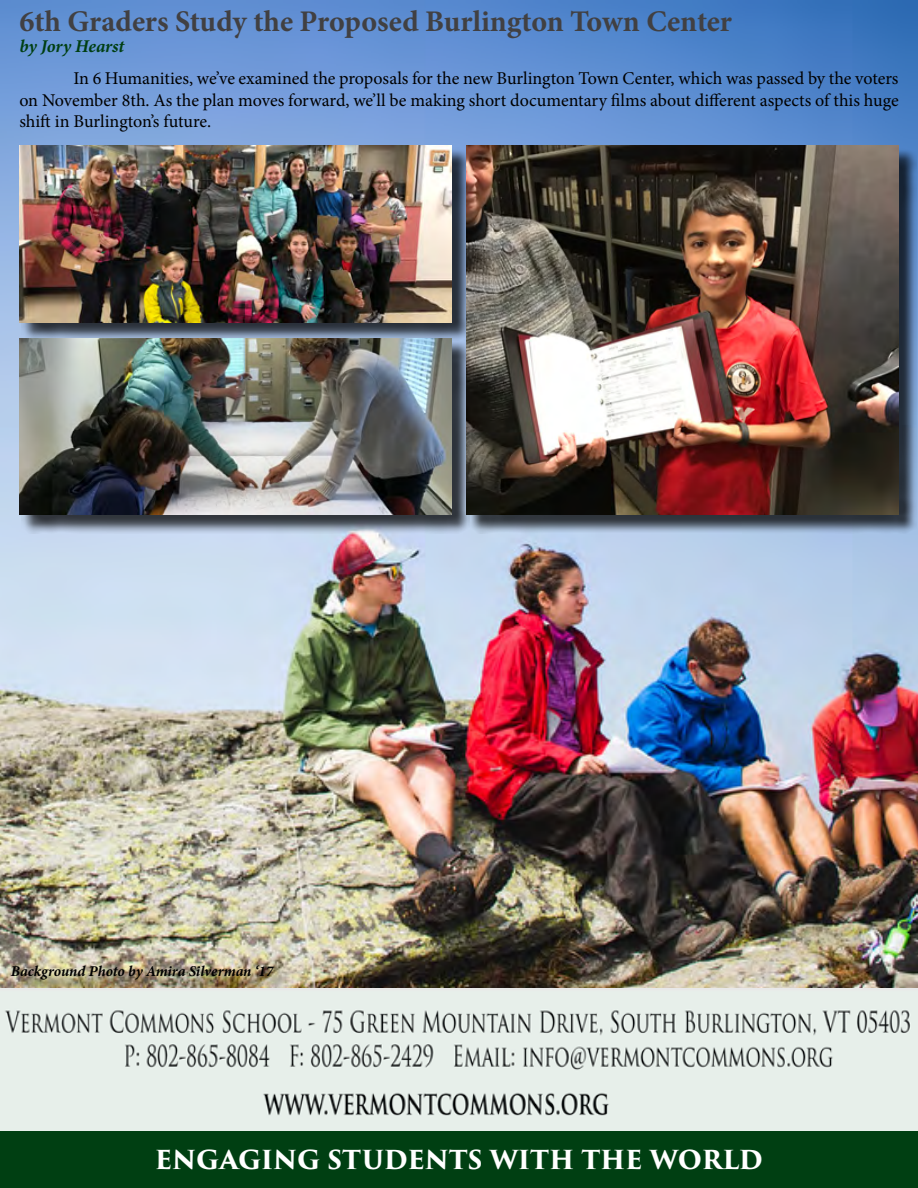
<style>
.page{position:relative;width:918px;height:1188px;background:#fff}
.page>*{position:absolute;margin:0;border:0;box-sizing:border-box;transform-origin:0 0}
.t1{font:700 30px "Minion Pro";color:#414042}
.t2{font:700 25.5px "Trajan Pro 3";letter-spacing:-.01em;color:#fff}
.t3{font:18px/21.6px "Minion Pro";color:#000;text-align:justify}
.t4{font:italic 700 18px "Minion Pro";letter-spacing:-.005em;color:#003f12}
.t5{font:italic 700 15px "Minion Pro";letter-spacing:-.005em;color:#000}
</style>
<div class="page">
<img style="left:0;top:0;width:918px;height:988px">
<div style="left:14px;top:967px;width:278px;height:30px;background:#000;opacity:.75"></div>
<img style="left:0;top:988px;width:918px;height:142px">
<div style="left:0;top:1132px;width:918px;height:56px;background:#003f12"></div>
<div style="left:22px;top:148px;width:448px;height:193px;background:#000;opacity:.75"></div>
<img style="left:19px;top:146px;width:433px;height:176px">
<div style="left:468px;top:148px;width:449px;height:385px;background:#000;opacity:.75"></div>
<img style="left:466px;top:146px;width:433px;height:369px">
<div style="left:22px;top:340px;width:448px;height:194px;background:#000;opacity:.75"></div>
<img style="left:19px;top:338px;width:433px;height:177px">
<h1 class="t1" style="left:19px;top:0;width:714px">6th Graders Study the Proposed Burlington Town Center</h1>
<p class="t4" style="left:19px;top:34px;width:106px">by Jory Hearst</p>
<p class="t3" style="left:19px;top:68px;width:881px;text-indent:54px">In 6 Humanities, we’ve examined the proposals for the new Burlington Town Center, which was passed by the voters on November 8th. As the plan moves forward, we’ll be making short documentary films about different aspects of this huge shift in Burlington’s future.</p>
<p class="t5" style="left:11px;top:961px;width:264px">Background Photo by Amira Silverman ‘17</p>
<h2 class="t2" style="left:155px;top:1141px;width:610px">ENGAGING STUDENTS WITH THE WORLD</h2>
</div>
